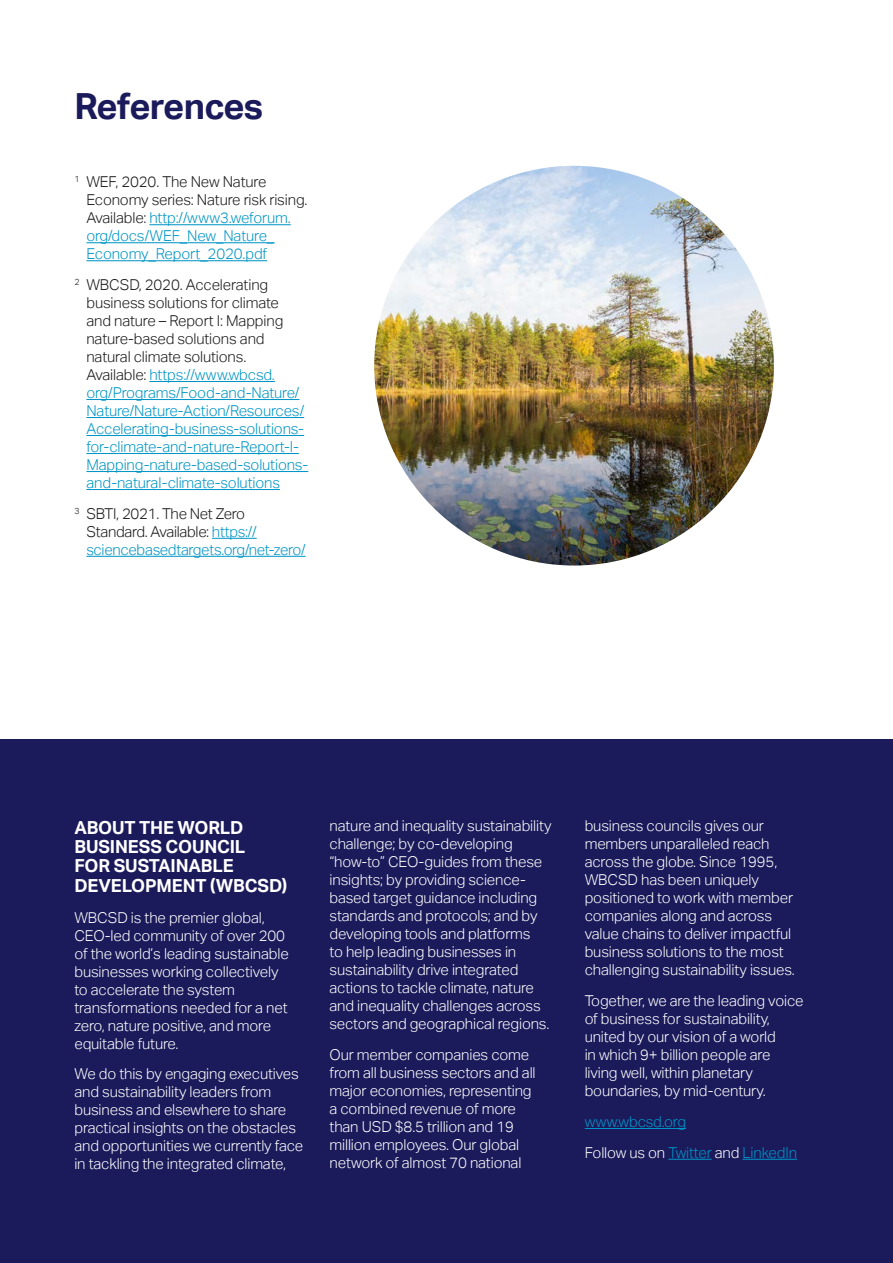
<style>
.page{position:relative;width:893px;height:1263px;background:#fff}
.page>*{position:absolute;margin:0;border:0;box-sizing:border-box;transform-origin:0 0}
.t1{font:700 36px "Aktiv Grotesk";letter-spacing:-.02em;color:#1b1a5b}
.t2{font:700 18px/19.4px "Aktiv Grotesk";letter-spacing:-.01em;color:#fff}
.t3{font:300 15px/18px "Aktiv Grotesk";letter-spacing:-.01em;color:#fff}
.t4{font:300 15px/18px "Aktiv Grotesk";letter-spacing:-.01em;color:#0095c6}
.s1{color:#1a1a1a}
.s2{color:#fff}
</style>
<div class="page">
<div style="left:0;top:740px;width:893px;height:523px;background:#1b1a5b"></div>
<hr style="left:149px;top:224px;width:142px;height:1px;background:#0095c6">
<hr style="left:86px;top:242px;width:188px;height:1px;background:#0095c6">
<hr style="left:86px;top:260px;width:181px;height:1px;background:#0095c6">
<hr style="left:149px;top:381px;width:126px;height:1px;background:#0095c6">
<hr style="left:86px;top:399px;width:213px;height:1px;background:#0095c6">
<hr style="left:86px;top:417px;width:218px;height:1px;background:#0095c6">
<hr style="left:86px;top:435px;width:218px;height:1px;background:#0095c6">
<hr style="left:86px;top:453px;width:213px;height:1px;background:#0095c6">
<hr style="left:86px;top:471px;width:222px;height:1px;background:#0095c6">
<hr style="left:86px;top:489px;width:194px;height:1px;background:#0095c6">
<hr style="left:212px;top:538px;width:45px;height:1px;background:#0095c6">
<hr style="left:86px;top:556px;width:220px;height:1px;background:#0095c6">
<img style="left:374px;top:166px;width:400px;height:399px;border-radius:200px">
<hr style="left:585px;top:1128px;width:101px;height:1px;background:#0095c6">
<hr style="left:668px;top:1159px;width:44px;height:1px;background:#0095c6">
<hr style="left:742px;top:1159px;width:55px;height:1px;background:#0095c6">
<h1 class="t1" style="left:74px;top:86px;width:190px">References</h1>
<p class="t4" style="left:86px;top:173px;width:222px;text-indent:-12px"><sup>1</sup> <span class="s1">WEF, 2020. The New Nature<br>Economy series: Nature risk rising.<br>Available:</span> http://www3.weforum. org/docs/WEF_New_Nature_<br>Economy_Report_2020.pdf</p>
<p class="t4" style="left:86px;top:276px;width:223px;text-indent:-12px"><sup>2</sup> <span class="s1">WBCSD, 2020. Accelerating business solutions for climate<br>and nature – Report I: Mapping nature-based solutions and natural climate solutions.<br>Available:</span> https://www.wbcsd. org/Programs/Food-and-Nature/ Nature/Nature-Action/Resources/ Accelerating-business-solutions&shy;for-climate-and-nature-Report-I-Mapping-nature-based-solutions&shy;and-natural-climate-solutions</p>
<p class="t4" style="left:86px;top:505px;width:221px;text-indent:-12px"><sup>3</sup> <span class="s1">SBTI, 2021. The Net Zero<br>Standard. Available:</span> https:// sciencebasedtargets.org/net-zero/</p>
<p class="t2" style="left:74px;top:818px;width:214px">ABOUT THE WORLD<br>BUSINESS COUNCIL<br>FOR SUSTAINABLE<br>DEVELOPMENT (WBCSD)</p>
<p class="t3" style="left:74px;top:908px;width:216px">WBCSD is the premier global,<br>CEO-led community of over 200 of the world’s leading sustainable businesses working collectively to accelerate the system transformations needed for a net zero, nature positive, and more equitable future.</p>
<p class="t3" style="left:74px;top:1065px;width:230px">We do this by engaging executives and sustainability leaders from business and elsewhere to share practical insights on the obstacles and opportunities we currently face in tackling the integrated climate,</p>
<p class="t3" style="left:330px;top:817px;width:224px">nature and inequality sustainability challenge; by co-developing “how-to” CEO-guides from these insights; by providing science&shy;based target guidance including standards and protocols; and by developing tools and platforms<br>to help leading businesses in sustainability drive integrated actions to tackle climate, nature and inequality challenges across sectors and geographical regions.</p>
<p class="t3" style="left:330px;top:1046px;width:208px">Our member companies come from all business sectors and all major economies, representing a combined revenue of more than USD $8.5 trillion and 19 million employees. Our global network of almost 70 national</p>
<p class="t3" style="left:585px;top:817px;width:212px">business councils gives our members unparalleled reach across the globe. Since 1995,<br>WBCSD has been uniquely positioned to work with member companies along and across value chains to deliver impactful business solutions to the most challenging sustainability issues.</p>
<p class="t3" style="left:585px;top:992px;width:220px">Together, we are the leading voice of business for sustainability, united by our vision of a world<br>in which 9+ billion people are living well, within planetary boundaries, by mid-century.</p>
<p class="t4" style="left:585px;top:1106px;width:214px;line-height:30.8px">www.wbcsd.org<br><span class="s2">Follow us on</span> Twitter <span class="s2">and</span> LinkedIn</p>
</div>
